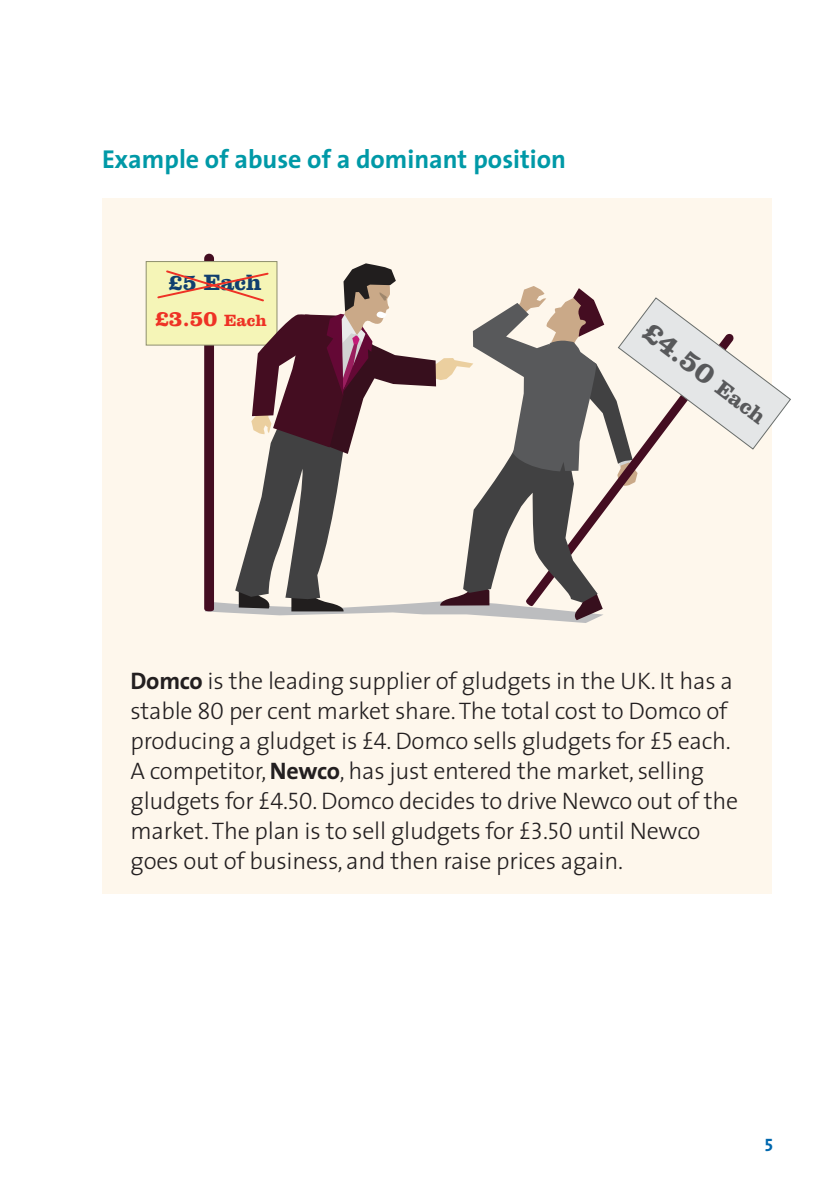
<style>
.page{position:relative;width:840px;height:1191px;background:#fff}
.page>*{position:absolute;margin:0;border:0;box-sizing:border-box;transform-origin:0 0}
.t1{font:700 30px "Clarendon";color:#58595b}
.t2{font:700 26px "The Sans";color:#0099a7}
.t3{font:300 24px/30px "The Sans";letter-spacing:-.01em;color:#231f20}
.t4{font:700 23px "Clarendon";color:#103f6f}
.t5{font:700 22.6px "Clarendon";color:#ee3225}
.t6{font:18px "The Sans Bold Caps";color:#0168ae}
.s1{font-size:17px}
.s2{font-size:22.4px}
.s3{font-weight:700}
.s4{font-family:"The Sans Light Caps";font-weight:400}
</style>
<div class="page">
<div style="left:102px;top:198px;width:669px;height:695px;background:#fef7ec"></div>
<div style="left:146px;top:261px;width:131px;height:84px;background:#f5f5b7"></div>
<svg style="left:156px;top:254px;width:635px;height:369px"></svg>
<p class="t2" style="left:102px;top:137px;width:465px">Example of abuse of a dominant position</p>
<p class="t4" style="left:168px;top:268px;width:94px">£5 Each</p>
<p class="t5" style="left:155px;top:305px;width:113px">£3.50 <span class="s1">Each</span></p>
<p class="t1" style="left:657px;top:313px;width:149px;rotate:37deg">£4.50 <span class="s2">Each</span></p>
<p class="t3" style="left:130px;top:665px;width:608px"><span class="s3">Domco</span> is the leading supplier of gludgets in the UK. It has a stable <span class="s4">80</span> per cent market share. The total cost to Domco of producing a gludget is £<span class="s4">4</span>. Domco sells gludgets for £<span class="s4">5</span> each.<br>A competitor, <span class="s3">Newco</span>, has just entered the market, selling gludgets for £<span class="s4">4.50</span>. Domco decides to drive Newco out of the market. The plan is to sell gludgets for £<span class="s4">3.50</span> until Newco goes out of business, and then raise prices again.</p>
<p class="t6" style="left:764px;top:1129px;width:10px">5</p>
</div>
